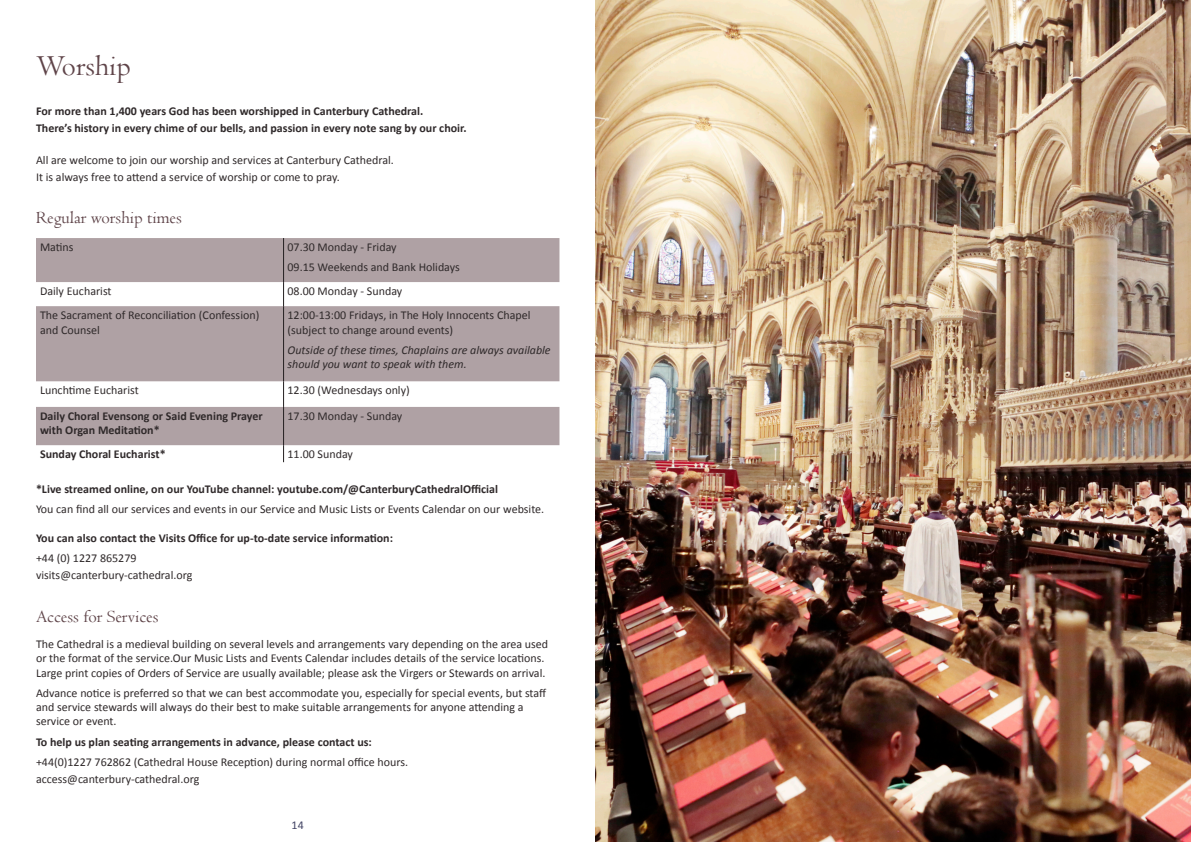
<style>
.page{position:relative;width:1191px;height:842px;background:#fff}
.page>*{position:absolute;margin:0;border:0;box-sizing:border-box;transform-origin:0 0}
.t1{font:30px "Centaur";color:#5f4449}
.t2{font:18px "Centaur";color:#5f4449}
.t3{font:12px/14.4px "Calibri";color:#2f292a}
.t4{font:700 12px/14.4px "Calibri";color:#2f292a}
.t5{font:italic 12px/14.4px "Calibri";color:#2f292a}
.A_Head{font:12px "Calibri";color:#404263}
</style>
<div class="page">
<img style="left:595px;top:0;width:596px;height:842px">
<svg style="left:36px;top:238px;width:523px;height:207px;fill:#afa1a4"></svg>
<hr style="left:283px;top:238px;width:1px;height:44px;background:#231f20">
<svg style="left:283px;top:282px;width:1px;height:24px"></svg>
<hr style="left:283px;top:306px;width:1px;height:75px;background:#231f20">
<svg style="left:283px;top:381px;width:1px;height:26px"></svg>
<hr style="left:283px;top:407px;width:1px;height:38px;background:#231f20">
<svg style="left:283px;top:445px;width:1px;height:17px"></svg>
<p class="t1" style="left:36px;top:47px;width:96px">Worship</p>
<p class="t4" style="left:36px;top:103px;width:389px">For more than 1,400 years God has been worshipped in Canterbury Cathedral.</p>
<p class="t4" style="left:36px;top:121px;width:432px">There’s history in every chime of our bells, and passion in every note sang by our choir.</p>
<p class="t3" style="left:36px;top:152px;width:359px">All are welcome to join our worship and services at Canterbury Cathedral.</p>
<p class="t3" style="left:36px;top:170px;width:305px">It is always free to attend a service of worship or come to pray.</p>
<p class="t2" style="left:36px;top:206px;width:147px">Regular worship times</p>
<p class="t3" style="left:40px;top:240px;width:35px">Matins</p>
<p class="t3" style="left:287px;top:240px;width:111px">07.30 Monday - Friday</p>
<p class="t3" style="left:287px;top:260px;width:174px">09.15 Weekends and Bank Holidays</p>
<p class="t3" style="left:40px;top:284px;width:73px">Daily Eucharist</p>
<p class="t3" style="left:287px;top:284px;width:116px">08.00 Monday - Sunday</p>
<p class="t3" style="left:40px;top:308px;width:221px">The Sacrament of Reconciliation (Confession) and Counsel</p>
<p class="t3" style="left:287px;top:308px;width:244px">12:00-13:00 Fridays, in The Holy Innocents Chapel (subject to change around events)</p>
<p class="t5" style="left:287px;top:342px;width:265px">Outside of these times, Chaplains are always available should you want to speak with them.</p>
<p class="t3" style="left:40px;top:383px;width:100px">Lunchtime Eucharist</p>
<p class="t3" style="left:287px;top:383px;width:124px">12.30 (Wednesdays only)</p>
<p class="t4" style="left:40px;top:408px;width:224px">Daily Choral Evensong or Said Evening Prayer with Organ Meditation*</p>
<p class="t3" style="left:287px;top:408px;width:116px">17.30 Monday - Sunday</p>
<p class="t4" style="left:40px;top:447px;width:127px">Sunday Choral Eucharist*</p>
<p class="t3" style="left:287px;top:447px;width:67px">11.00 Sunday</p>
<p class="t4" style="left:36px;top:481px;width:463px">*Live streamed online, on our YouTube channel: youtube.com/@CanterburyCathedralOfficial</p>
<p class="t3" style="left:36px;top:501px;width:510px">You can find all our services and events in our Service and Music Lists or Events Calendar on our website.</p>
<p class="t4" style="left:36px;top:530px;width:358px">You can also contact the Visits Office for up-to-date service information:</p>
<p class="t3" style="left:36px;top:550px;width:102px">+44 (0) 1227 865279</p>
<p class="t3" style="left:36px;top:567px;width:158px">visits@canterbury-cathedral.org</p>
<p class="t2" style="left:36px;top:606px;width:124px">Access for Services</p>
<p class="t3" style="left:36px;top:636px;width:514px">The Cathedral is a medieval building on several levels and arrangements vary depending on the area used or the format of the service.Our Music Lists and Events Calendar includes details of the service locations.</p>
<p class="t3" style="left:36px;top:665px;width:511px">Large print copies of Orders of Service are usually available; please ask the Virgers or Stewards on arrival.</p>
<p class="t3" style="left:36px;top:685px;width:512px">Advance notice is preferred so that we can best accommodate you, especially for special events, but staff and service stewards will always do their best to make suitable arrangements for anyone attending a service or event.</p>
<p class="t4" style="left:36px;top:734px;width:337px">To help us plan seating arrangements in advance, please contact us:</p>
<p class="t3" style="left:36px;top:754px;width:374px">+44(0)1227 762862 (Cathedral House Reception) during normal office hours.</p>
<p class="t3" style="left:36px;top:771px;width:165px">access@canterbury-cathedral.org</p>
<p class="A_Head" style="left:292px;top:817px;width:14px">14</p>
</div>
